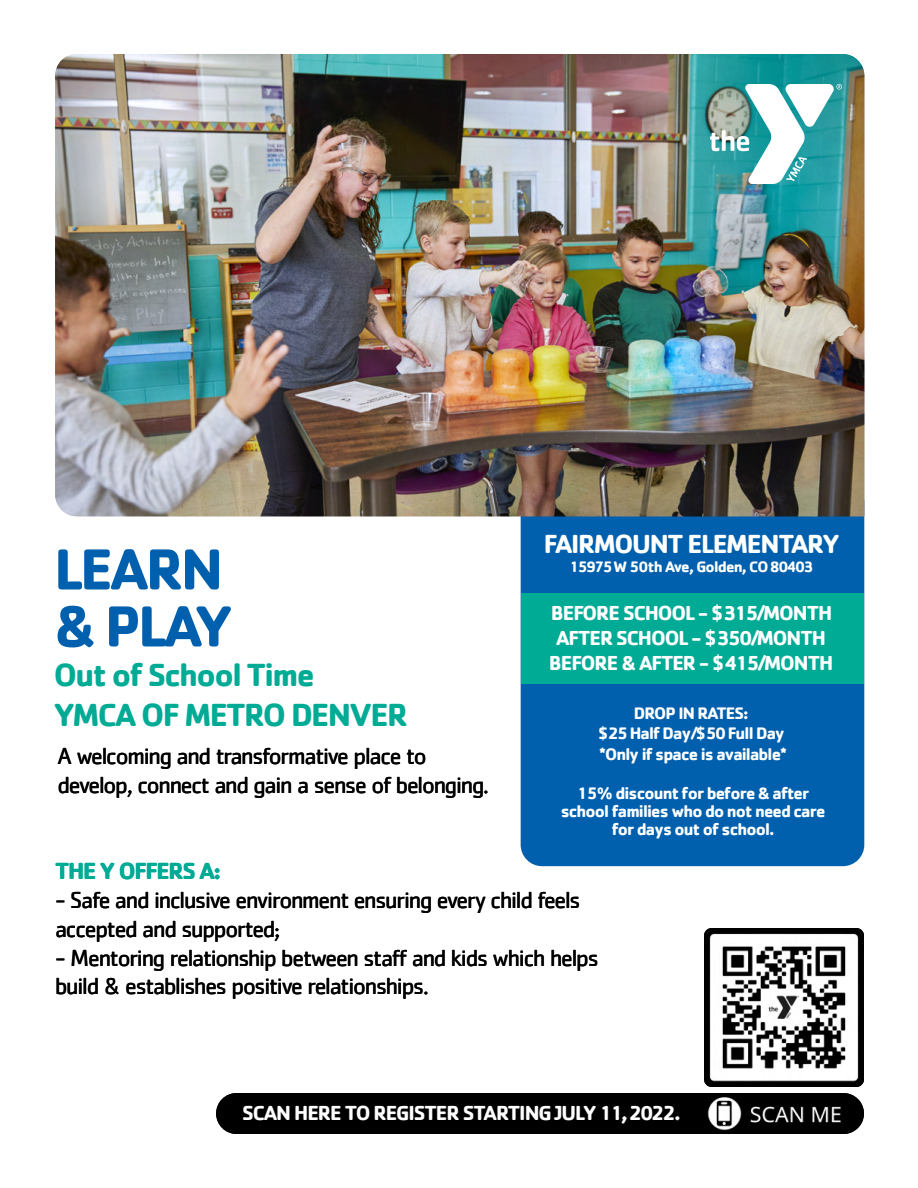
<style>
.page{position:relative;width:918px;height:1188px;background:#fff}
.page>*{position:absolute;margin:0;border:0;box-sizing:border-box;transform-origin:0 0}
.t1{font:700 60px/57px "Cachet";letter-spacing:-.05em;color:#0160ae}
.t2{font:700 33px/39.6px "Cachet";letter-spacing:-.05em;color:#00ab95}
.t3{font:700 27px "Cachet";letter-spacing:-.05em;color:#fff}
.t4{font:24px/28.8px "Cachet";letter-spacing:-.05em;color:#000}
.t5{font:700 24px "Cachet";letter-spacing:-.05em;color:#00ab95}
.t6{font:700 21px "Cachet";letter-spacing:-.05em;color:#fff}
.t7{font:700 20.85px/25px "Cachet";letter-spacing:-.05em;color:#fff;text-align:center}
.t8{font:700 17.25px/18px "Cachet";letter-spacing:-.05em;color:#fff;text-align:center}
.t9{font:700 17.25px/20.7px "Cachet";letter-spacing:-.05em;color:#fff;text-align:center}
.t10{font:700 15.6px "Cachet";letter-spacing:-.07em;color:#fff}
.s1{font-style:inherit}
</style>
<div class="page">
<div style="left:521px;top:516px;width:343px;height:350px;background:#0160ae"></div>
<div style="left:521px;top:593px;width:343px;height:90px;background:#00ab95"></div>
<img style="left:55px;top:54px;width:809px;height:462px">
<img style="left:711px;top:84px;width:130px;height:100px">
<img style="left:705px;top:928px;width:159px;height:206px">
<div style="left:216px;top:1093px;width:604px;height:41px;background:#000;border-radius:20px"></div>
<h1 class="t1" style="left:54px;top:539px;width:180px">LEARN &amp; PLAY</h1>
<h2 class="t2" style="left:54px;top:654px;width:355px">Out of School Time<br>YMCA OF METRO DENVER</h2>
<p class="t4" style="left:58px;top:741px;width:433px">A welcoming and transformative place to develop, connect and gain a sense of belonging.</p>
<p class="t3" style="left:544px;top:527px;width:297px">FAIRMOUNT ELEMENTARY</p>
<p class="t10" style="left:570px;top:557px;width:246px">15975 W 50th Ave, Golden, CO 80403</p>
<p class="t7" style="left:549px;top:600px;width:286px">BEFORE SCHOOL - $315/MONTH<br>AFTER SCHOOL - $350/MONTH<br>BEFORE &amp; <span class="s1">AFTER</span> - $415/MONTH</p>
<p class="t9" style="left:598px;top:702px;width:191px">DROP IN RATES:<br>$25 Half Day/$50 Full Day *Only if space is available*</p>
<p class="t8" style="left:561px;top:784px;width:266px">15% discount for before &amp; after school families who do not need care for days out of school.</p>
<p class="t5" style="left:55px;top:856px;width:168px">THE Y OFFERS A:</p>
<p class="t4" style="left:55px;top:885px;width:527px">- Safe and inclusive environment ensuring every child feels accepted and supported;</p>
<p class="t4" style="left:55px;top:943px;width:545px">- Mentoring relationship between staff and kids which helps build &amp; establishes positive relationships.</p>
<p class="t6" style="left:242px;top:1099px;width:440px">SCAN HERE TO REGISTER STARTING JULY 11, 2022.</p>
</div>
